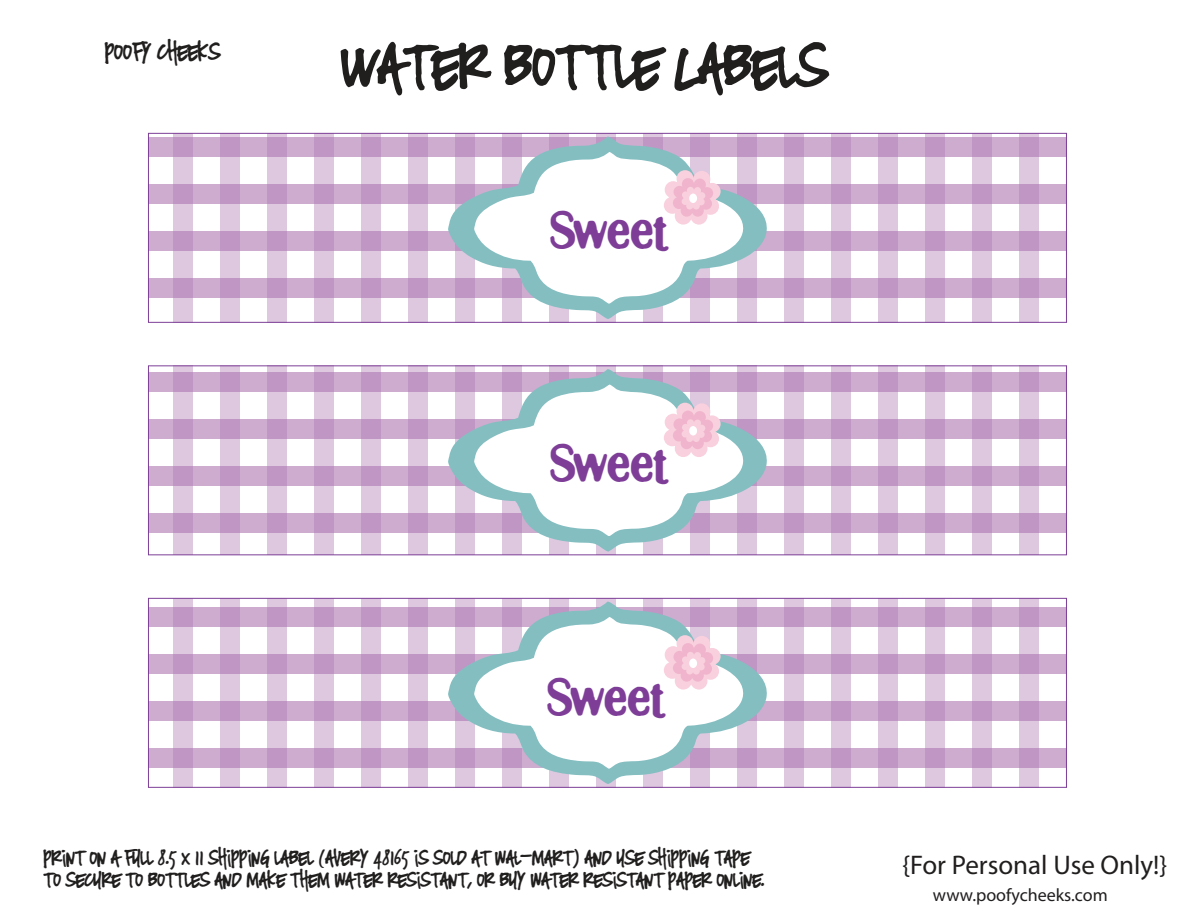
<style>
.page{position:relative;width:1188px;height:918px;background:#fff}
.page>*{position:absolute;margin:0;border:0;box-sizing:border-box;transform-origin:0 0}
.t1{font:54px "Miserably Lose";color:#211e1e}
.t2{font:36px "Clingy";color:#7e3e98}
.t3{font:27px "Myriad Pro";color:#211e1e}
.t4{font:21px "Miserably Lose";color:#211e1e}
.t5{font:18px/21.6px "Miserably Lose";color:#211e1e}
.t6{font:18px "Myriad Pro";color:#211e1e}
</style>
<div class="page">
<svg style="left:150px;top:135px;width:915px;height:186px"></svg>
<div style="left:148px;top:133px;width:919px;height:190px;border:1px solid #7e3f98"></div>
<svg style="left:448px;top:137px;width:320px;height:182px"></svg>
<svg style="left:468px;top:145px;width:280px;height:165px;background:#bcbdd1"></svg>
<svg style="left:472px;top:150px;width:274px;height:156px"></svg>
<div style="left:689px;top:194px;width:8px;height:9px;background:#fff;border-radius:50%"></div>
<svg style="left:148px;top:366px;width:919px;height:189px"></svg>
<svg style="left:448px;top:369px;width:320px;height:183px"></svg>
<svg style="left:468px;top:378px;width:280px;height:165px;background:#bdbfd2"></svg>
<svg style="left:472px;top:382px;width:274px;height:157px"></svg>
<div style="left:689px;top:426px;width:8px;height:10px;background:#fff;border-radius:50%"></div>
<svg style="left:148px;top:598px;width:919px;height:190px"></svg>
<svg style="left:448px;top:602px;width:320px;height:182px"></svg>
<svg style="left:468px;top:610px;width:280px;height:165px;background:#bcbdd1"></svg>
<svg style="left:472px;top:615px;width:274px;height:156px"></svg>
<div style="left:689px;top:659px;width:8px;height:9px;background:#fff;border-radius:50%"></div>
<p class="t4" style="left:105px;top:39px;width:117px">POOFY CHEEKS</p>
<h1 class="t1" style="left:341px;top:33px;width:487px">WATER BOTTLE LABELS</h1>
<h2 class="t2" style="left:550px;top:216px;width:120px">SWEET</h2>
<h2 class="t2" style="left:550px;top:448px;width:120px">SWEET</h2>
<h2 class="t2" style="left:547px;top:682px;width:120px">SWEET</h2>
<p class="t5" style="left:44px;top:847px;width:722px">PRINT ON A FULL 8.5 X 11 SHIPPING LABEL (AVERY 48165 IS SOLD AT WAL-MART) AND USE SHIPPING TAPE<br>TO SECURE TO BOTTLES AND MAKE THEM WATER RESISTANT, OR BUY WATER RESISTANT PAPER ONLINE.</p>
<h3 class="t3" style="left:902px;top:848px;width:266px">{For Personal Use Only!}</h3>
<p class="t6" style="left:933px;top:884px;width:176px">www.poofycheeks.com</p>
</div>
